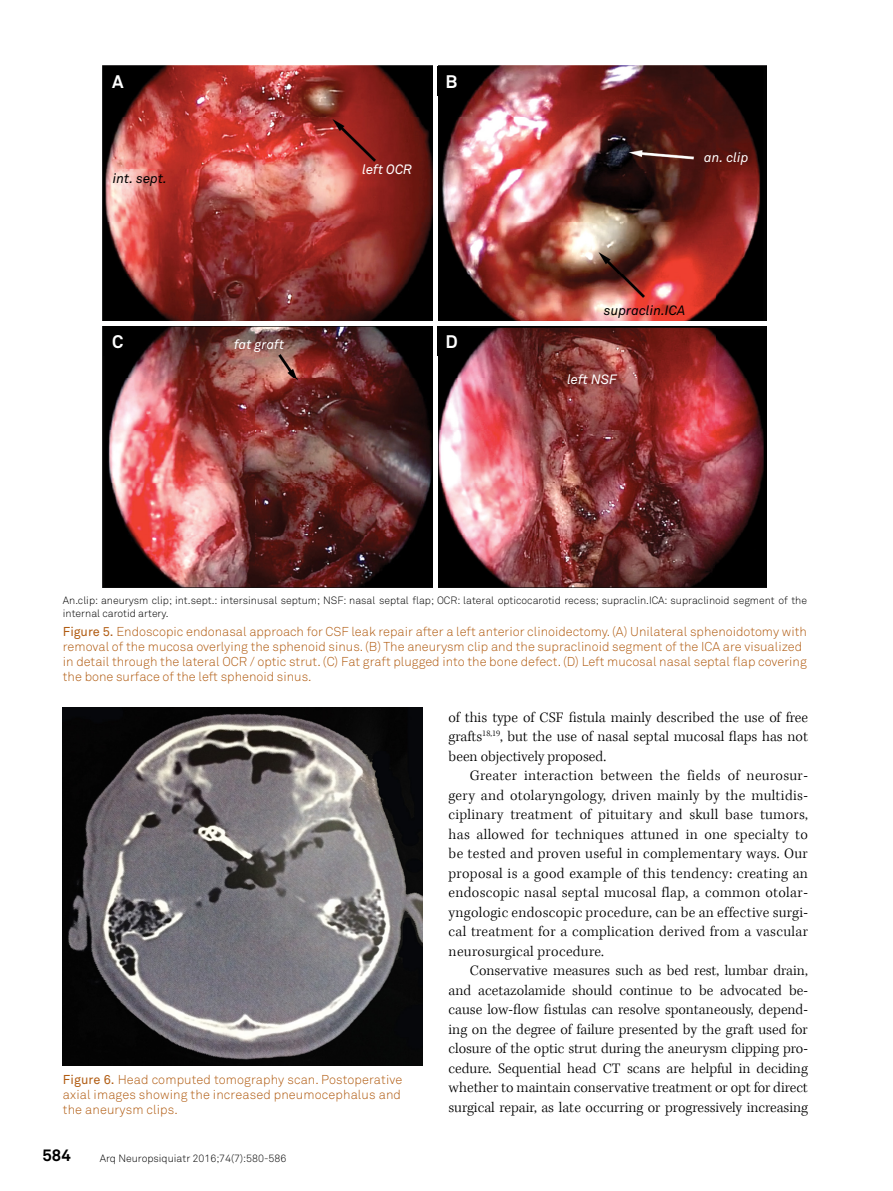
<style>
.page{position:relative;width:893px;height:1191px;background:#fff}
.page>*{position:absolute;margin:0;border:0;box-sizing:border-box;transform-origin:0 0}
.t1{font:700 18px "Akkurat Pro";color:#fff}
.t2{font:700 16.5px "Akkurat Pro";color:#000}
.t3{font:300 15px/19.5px "Kepler Std";letter-spacing:.005em;color:#000;text-align:justify}
.t4{font:italic 13.35px "Akkurat Pro";color:#fff}
.t5{font:italic 13.35px "Akkurat Pro";color:#000}
.t6{font:12.75px/15.3px "Akkurat Light Pro";color:#b15c12;text-align:justify}
.t7{font:10.5px/12.6px "Akkurat Light Pro";color:#000}
.s1{font-family:"Akkurat Pro"}
</style>
<div class="page">
<img style="left:63px;top:707px;width:359px;height:358px">
<img style="left:103px;top:66px;width:664px;height:521px">
<hr style="left:433px;top:64px;width:4px;height:524px;background:#fff">
<div style="left:102px;top:321px;width:666px;height:5px;background:#fff"></div>
<div style="left:103px;top:66px;width:30px;height:30px;background:#000"></div>
<div style="left:437px;top:67px;width:30px;height:29px;background:#000"></div>
<div style="left:103px;top:326px;width:30px;height:30px;background:#000"></div>
<div style="left:437px;top:326px;width:30px;height:30px;background:#000"></div>
<p class="t1" style="left:112px;top:71px;width:13px">A</p>
<p class="t1" style="left:446px;top:71px;width:11px">B</p>
<p class="t5" style="left:113px;top:170px;width:56px">int. sept.</p>
<p class="t4" style="left:362px;top:161px;width:51px">left OCR</p>
<p class="t1" style="left:112px;top:330px;width:13px">C</p>
<p class="t1" style="left:446px;top:331px;width:14px">D</p>
<p class="t4" style="left:234px;top:336px;width:52px">fat graft</p>
<p class="t4" style="left:704px;top:149px;width:46px">an. clip</p>
<p class="t5" style="left:604px;top:302px;width:83px">supraclin.ICA</p>
<p class="t4" style="left:567px;top:372px;width:52px">left NSF</p>
<p class="t7" style="left:63px;top:594px;width:746px">An.clip: aneurysm clip; int.sept.: intersinusal septum; NSF: nasal septal flap; OCR: lateral opticocarotid recess; supraclin.ICA: supraclinoid segment of the internal carotid artery.</p>
<p class="t6" style="left:63px;top:623px;width:745px;text-align:left"><span class="s1">Figure 5.</span> Endoscopic endonasal approach for CSF leak repair after a left anterior clinoidectomy. (A) Unilateral sphenoidotomy with removal of the mucosa overlying the sphenoid sinus. (B) The aneurysm clip and the supraclinoid segment of the ICA are visualized in detail through the lateral OCR / optic strut. (C) Fat graft plugged into the bone defect. (D) Left mucosal nasal septal flap covering the bone surface of the left sphenoid sinus.</p>
<p class="t6" style="left:63px;top:1072px;width:341px"><span class="s1">Figure 6.</span> Head computed tomography scan. Postoperative axial images showing the increased pneumocephalus and the aneurysm clips.</p>
<p class="t2" style="left:43px;top:1145px;width:30px">584</p>
<p class="t7" style="left:100px;top:1151px;width:188px">Arq Neuropsiquiatr 2016;74(7):580-586</p>
<p class="t3" style="left:449px;top:708px;width:361px">of this type of CSF fistula mainly described the use of free grafts<sup>18,19</sup>, but the use of nasal septal mucosal flaps has not been objectively proposed.</p>
<p class="t3" style="left:449px;top:766px;width:361px;text-indent:21px">Greater interaction between the fields of neurosur&shy;gery and otolaryngology, driven mainly by the multidis&shy;ciplinary treatment of pituitary and skull base tumors, has allowed for techniques attuned in one specialty to be tested and proven useful in complementary ways. Our proposal is a good example of this tendency: creating an endoscopic nasal septal mucosal flap, a common otolar&shy;yngologic endoscopic procedure, can be an effective surgi&shy;cal treatment for a complication derived from a vascular neurosurgical procedure.</p>
<p class="t3" style="left:449px;top:961px;width:361px;text-indent:21px">Conservative measures such as bed rest, lumbar drain, and acetazolamide should continue to be advocated be&shy;cause low-flow fistulas can resolve spontaneously, depend&shy;ing on the degree of failure presented by the graft used for closure of the optic strut during the aneurysm clipping pro&shy;cedure. Sequential head CT scans are helpful in deciding whether to maintain conservative treatment or opt for direct surgical repair, as late occurring or progressively increasing</p>
</div>
